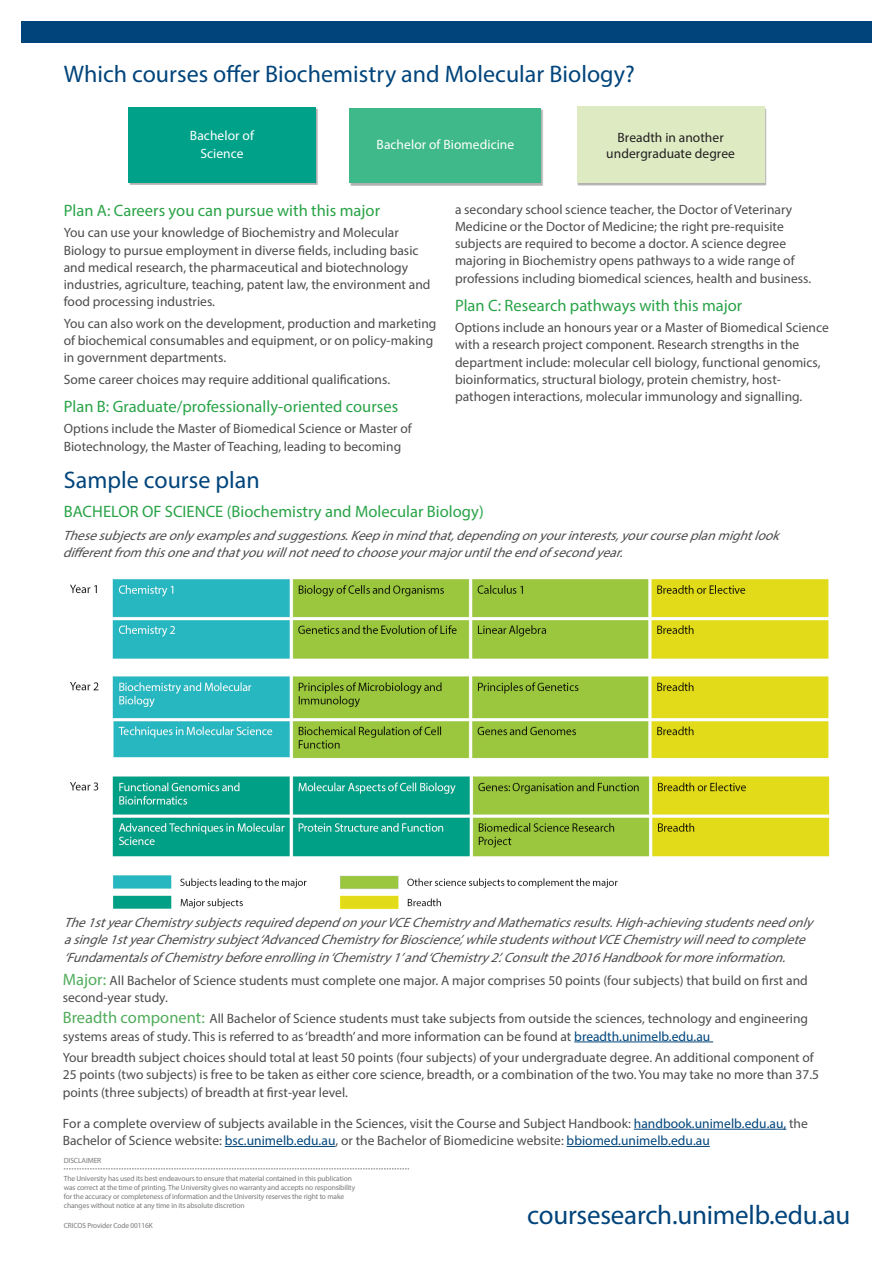
<style>
.page{position:relative;width:893px;height:1263px;background:#fff}
.page>*{position:absolute;margin:0;border:0;box-sizing:border-box;transform-origin:0 0}
.URL_BLUE{font:27px "Myriad Pro";letter-spacing:-.01em;color:#00447b}
.HEAD_1{font:24px "Myriad Pro";color:#00447b}
.HEAD_2{font:16.5px "Myriad Pro";color:#29a347}
.BODY_TEXT{font:13.5px/17.2px "Myriad Pro";color:#4b4c4d}
.BODY_TEXT-2{font:italic 13.5px/17.2px "Myriad Pro";color:#4b4c4d}
.Course_name_box__pap{font:13.5px/18px "Myriad Pro";letter-spacing:.005em;color:#fff;text-align:center}
.Course_name_box__bla{font:13.5px/16.5px "Myriad Pro";letter-spacing:.005em;color:#231f20;text-align:center}
._5_7pt_Disclaimer_Te{font:7.5px/9px "Myriad Pro";letter-spacing:-.015em;color:#76787b}
._5_7pt_Disclaimer_Ti{font:7.5px "Myriad Pro";letter-spacing:-.015em;color:#76787b}
.s1{font-size:16.5px;color:#51ad5b}
.s2{color:#00457b}
</style>
<div class="page">
<div style="left:129px;top:108px;width:189px;height:77px;background:#231f20;opacity:.35"></div>
<div style="left:128px;top:107px;width:187px;height:75px;background:#00a189"></div>
<div style="left:577px;top:108px;width:189px;height:78px;background:#231f20;opacity:.35"></div>
<div style="left:577px;top:107px;width:187px;height:76px;background:#ddeac2"></div>
<svg style="left:64px;top:1168px;width:345px;height:1px"></svg>
<div style="left:21px;top:21px;width:851px;height:22px;background:#00447b"></div>
<hr style="left:574px;top:1041px;width:139px;height:1px;background:#00457b">
<hr style="left:634px;top:1129px;width:152px;height:1px;background:#00457b">
<hr style="left:225px;top:1146px;width:110px;height:1px;background:#00457b">
<hr style="left:567px;top:1146px;width:143px;height:1px;background:#00457b">
<div style="left:350px;top:109px;width:193px;height:77px;background:#b2b0b1"></div>
<div style="left:350px;top:108px;width:191px;height:75px;background:#3fb98a"></div>
<img style="left:70px;top:579px;width:759px;height:331px">
<p class="HEAD_1" style="left:64px;top:59px;width:572px">Which courses offer Biochemistry and Molecular Biology?</p>
<p class="Course_name_box__pap" style="left:190px;top:127px;width:66px">Bachelor of<br>Science</p>
<p class="Course_name_box__bla" style="left:606px;top:129px;width:130px">Breadth in another undergraduate degree</p>
<p class="Course_name_box__pap" style="left:377px;top:135px;width:139px">Bachelor of Biomedicine</p>
<p class="HEAD_2" style="left:64px;top:200px;width:318px">Plan A: Careers you can pursue with this major</p>
<p class="BODY_TEXT" style="left:64px;top:224px;width:368px">You can use your knowledge of Biochemistry and Molecular Biology to pursue employment in diverse fields, including basic and medical research, the pharmaceutical and biotechnology industries, agriculture, teaching, patent law, the environment and food processing industries.</p>
<p class="BODY_TEXT" style="left:64px;top:314px;width:374px">You can also work on the development, production and marketing of biochemical consumables and equipment, or on policy-making in government departments.</p>
<p class="BODY_TEXT" style="left:64px;top:370px;width:328px">Some career choices may require additional qualifications.</p>
<p class="HEAD_2" style="left:64px;top:396px;width:336px">Plan B: Graduate/professionally-oriented courses</p>
<p class="BODY_TEXT" style="left:64px;top:420px;width:350px">Options include the Master of Biomedical Science or Master of<br>Biotechnology, the Master of Teaching, leading to becoming</p>
<p class="BODY_TEXT" style="left:455px;top:200px;width:358px">a secondary school science teacher, the Doctor of Veterinary Medicine or the Doctor of Medicine; the right pre-requisite subjects are required to become a doctor. A science degree majoring in Biochemistry opens pathways to a wide range of professions including biomedical sciences, health and business.</p>
<p class="HEAD_2" style="left:455px;top:295px;width:289px">Plan C: Research pathways with this major</p>
<p class="BODY_TEXT" style="left:455px;top:319px;width:375px">Options include an honours year or a Master of Biomedical Science with a research project component. Research strengths in the department include: molecular cell biology, functional genomics, bioinformatics, structural biology, protein chemistry, host&shy;pathogen interactions, molecular immunology and signalling.</p>
<p class="HEAD_1" style="left:64px;top:465px;width:197px">Sample course plan</p>
<p class="HEAD_2" style="left:64px;top:501px;width:421px">BACHELOR OF SCIENCE (Biochemistry and Molecular Biology)</p>
<p class="BODY_TEXT-2" style="left:63px;top:527px;width:723px">Thesesubjectsareonlyexamplesandsuggestions.Keepinmindthat,dependingonyourinterests,yourcourseplanmightlook differentfrom thisoneandthatyouwillnotneedtochooseyourmajoruntiltheendofsecondyear.</p>
<p class="BODY_TEXT-2" style="left:64px;top:914px;width:756px">The1styearChemistrysubjectsrequireddependonyourVCEChemistryandMathematicsresults.High-achievingstudentsneedonly asingle1styearChemistrysubject‘AdvancedChemistryforBioscience’,whilestudentswithoutVCEChemistrywillneedtocomplete ‘FundamentalsofChemistrybeforeenrollingin‘Chemistry1’and‘Chemistry2’.Consultthe2016Handbookformoreinformation.</p>
<p class="BODY_TEXT" style="left:63px;top:971px;width:747px"><span class="s1">Major:</span> All Bachelor of Science students must complete one major. A major comprises 50 points (four subjects) that build on first and second-year study.</p>
<p class="BODY_TEXT" style="left:63px;top:1010px;width:747px"><span class="s1">Breadth component:</span> All Bachelor of Science students must take subjects from outside the sciences, technology and engineering systems areas of study. This is referred to as ‘breadth’ and more information can be found at <span class="s2">breadth.unimelb.edu.au</span></p>
<p class="BODY_TEXT" style="left:63px;top:1049px;width:758px">Your breadth subject choices should total at least 50 points (four subjects) of your undergraduate degree. An additional component of<br>25 points (two subjects) is free to be taken as either core science, breadth, or a combination of the two. You may take no more than 37.5 points (three subjects) of breadth at first-year level.</p>
<p class="BODY_TEXT" style="left:63px;top:1114px;width:747px">For a complete overview of subjects available in the Sciences, visit the Course and Subject Handbook: <span class="s2">handbook.unimelb.edu.au,</span> the<br>Bachelor of Science website: <span class="s2">bsc.unimelb.edu.au</span>, or the Bachelor of Biomedicine website: <span class="s2">bbiomed.unimelb.edu.au</span></p>
<p class="_5_7pt_Disclaimer_Ti" style="left:64px;top:1156px;width:39px">DISCLAIMER</p>
<p class="_5_7pt_Disclaimer_Te" style="left:64px;top:1174px;width:293px">The University has used its best endeavours to ensure that material contained in this publication was correct at the time of printing. The University gives no warranty and accepts no responsibility for the accuracy or completeness of information and the University reserves the right to make changes without notice at any time in its absolute discretion</p>
<p class="_5_7pt_Disclaimer_Te" style="left:64px;top:1221px;width:91px">CRICOS Provider Code 00116K</p>
<p class="URL_BLUE" style="left:527px;top:1198px;width:325px">coursesearch.unimelb.edu.au</p>
</div>
